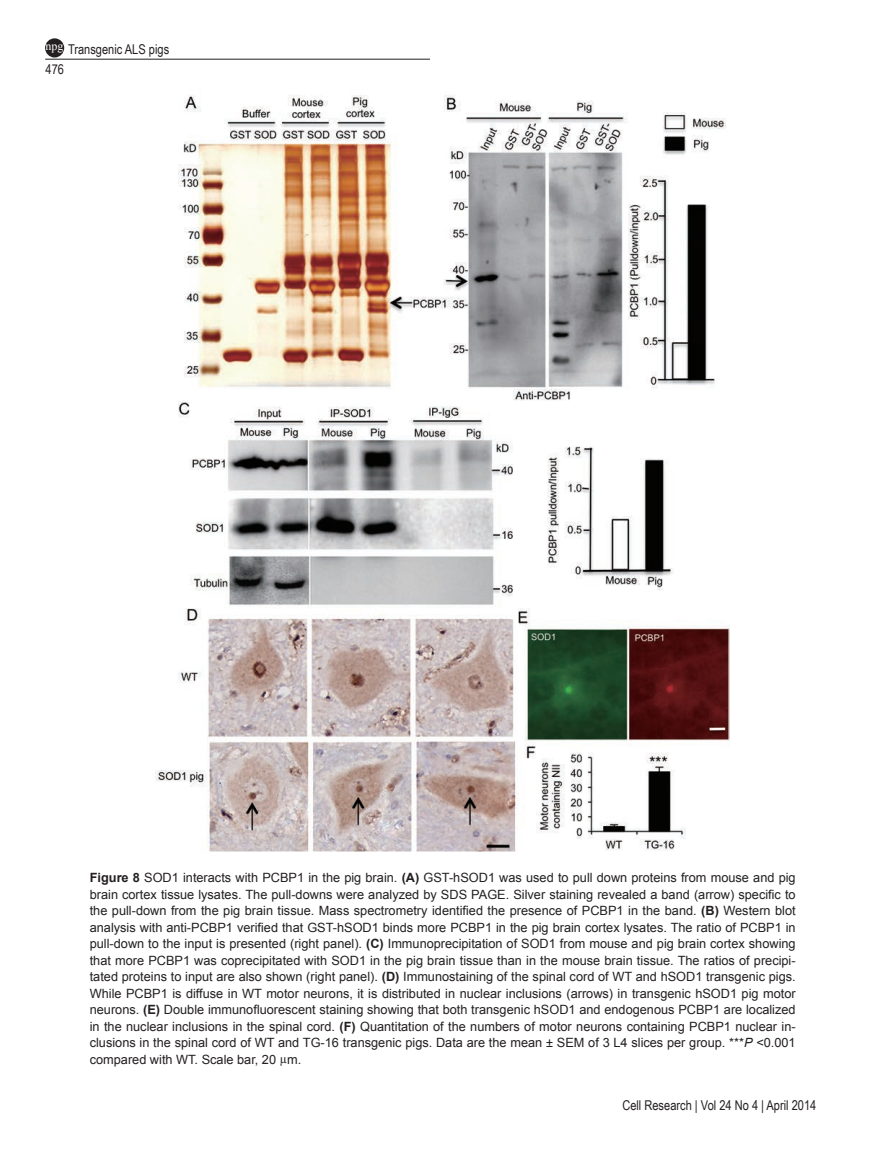
<style>
.page{position:relative;width:893px;height:1170px;background:#fff}
.page>*{position:absolute;margin:0;border:0;box-sizing:border-box;transform-origin:0 0}
.t1{font:13.5px "Arial Narrow";color:#231f20}
.t2{font:12.75px/16.5px "Arial";color:#231f20;text-align:justify}
.t3{font:12px "Times New Roman";color:#fff}
.s1{font-weight:700}
.s2{font-style:italic}
.s3{font-family:"Times New Roman"}
</style>
<div class="page">
<hr style="left:45px;top:59px;width:385px;height:1px;background:#231f20">
<div style="left:46px;top:39px;width:17px;height:18px;background:#231f20;border-radius:50%"></div>
<div style="left:45px;top:38px;width:19px;height:19px;border:2px solid #231f20;border-radius:50%"></div>
<img style="left:155px;top:95px;width:574px;height:756px">
<p class="t1" style="left:68px;top:39px;width:103px">Transgenic ALS pigs</p>
<p class="t3" style="left:46px;top:38px;width:19px">npg</p>
<p class="t1" style="left:46px;top:59px;width:20px">476</p>
<p class="t2" style="left:90px;top:869px;width:707px"><span class="s1">Figure 8</span> SOD1 interacts with PCBP1 in the pig brain. <span class="s1">(A)</span> GST-hSOD1 was used to pull down proteins from mouse and pig brain cortex tissue lysates. The pull-downs were analyzed by SDS PAGE. Silver staining revealed a band (arrow) specific to the pull-down from the pig brain tissue. Mass spectrometry identified the presence of PCBP1 in the band. <span class="s1">(B)</span> Western blot analysis with anti-PCBP1 verified that GST-hSOD1 binds more PCBP1 in the pig brain cortex lysates. The ratio of PCBP1 in pull-down to the input is presented (right panel). <span class="s1">(C)</span> Immunoprecipitation of SOD1 from mouse and pig brain cortex showing that more PCBP1 was coprecipitated with SOD1 in the pig brain tissue than in the mouse brain tissue. The ratios of precipi&shy;tated proteins to input are also shown (right panel). <span class="s1">(D)</span> Immunostaining of the spinal cord of WT and hSOD1 transgenic pigs.<br>While PCBP1 is diffuse in WT motor neurons, it is distributed in nuclear inclusions (arrows) in transgenic hSOD1 pig motor neurons. <span class="s1">(E)</span> Double immunofluorescent staining showing that both transgenic hSOD1 and endogenous PCBP1 are localized in the nuclear inclusions in the spinal cord. <span class="s1">(F)</span> Quantitation of the numbers of motor neurons containing PCBP1 nuclear in&shy;clusions in the spinal cord of WT and TG-16 transgenic pigs. Data are the mean ± SEM of 3 L4 slices per group. ***<span class="s2">P</span> &lt;0.001 compared with WT. Scale bar, 20 <span class="s3">µ</span>m.</p>
<p class="t1" style="left:622px;top:1094px;width:196px">Cell Research | Vol 24 No 4 | April 2014</p>
</div>
